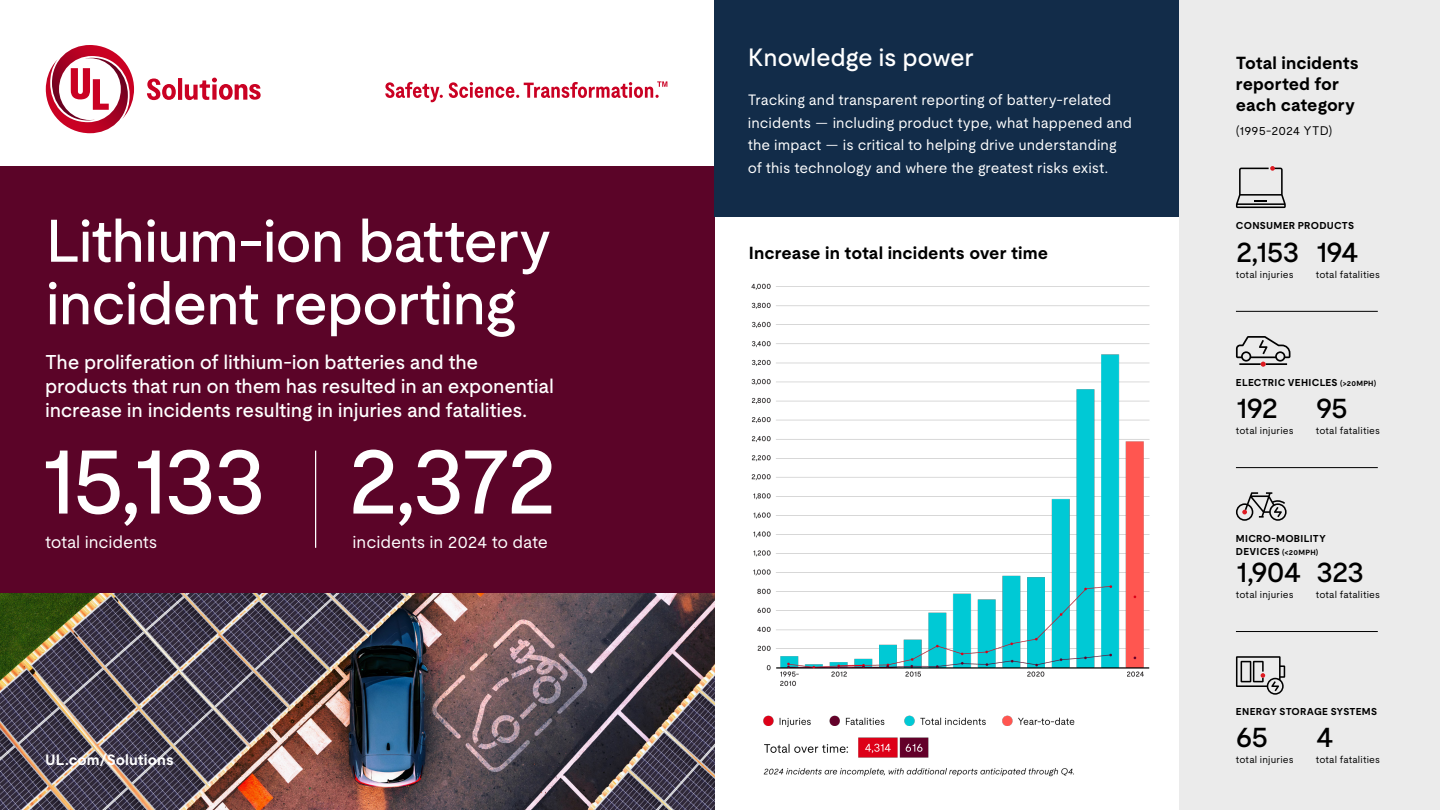
<style>
.page{position:relative;width:1440px;height:810px;background:#fff}
.page>*{position:absolute;margin:0;border:0;box-sizing:border-box;transform-origin:0 0}
.Graphic_Medium_72pt{font:500 90px "UL Moderat";letter-spacing:-.055em;color:#fff}
.Headline_Medium_48pt{font:500 60px/62.5px "UL Moderat";letter-spacing:-.03em;color:#fff}
.t1{font:500 30px "UL Moderat";letter-spacing:-.05em;color:#000}
.Subhead_20pt_Medium{font:500 25px "UL Moderat";letter-spacing:-.015em;color:#fff}
.Subhead_16pt_Medium{font:500 20px/24px "UL Moderat";letter-spacing:-.015em;color:#fff}
.Chart_Title_H3_Heading_Bold_14pt{font:700 17.5px/21px "UL Moderat";letter-spacing:.005em;color:#000}
.Callout_Regular_14pt{font:17.5px "UL Moderat";letter-spacing:-.005em;color:#fff}
.Body_copy_Regular_12pt{font:15px/22.5px "UL Moderat";color:#fff}
.Hyperlink_Bold_12pt{font:700 15px "UL Moderat";letter-spacing:.005em;color:#fff}
.Caption_Regular_10pt{font:12.5px "UL Moderat";letter-spacing:.01em;color:#000}
.t2{font:10px "UL Moderat";letter-spacing:.02em;color:#000}
.t3{font:700 10px "UL Moderat";letter-spacing:.025em;color:#000}
.t4{font:700 7.5px "UL Moderat";letter-spacing:.035em;color:#000}
.s1{font-size:7.5px}
.s2{font-size:10px}
</style>
<div class="page">
<div style="left:0;top:167px;width:714px;height:643px;background:#5b0428"></div>
<div style="left:714px;top:0;width:465px;height:217px;background:#122c49"></div>
<div style="left:1179px;top:0;width:261px;height:810px;background:#ebebeb"></div>
<img style="left:0;top:593px;width:714px;height:217px">
<svg style="left:46px;top:45px;width:215px;height:88px"></svg>
<hr style="left:315px;top:451px;width:1px;height:97px;background:#fff">
<hr style="left:1236px;top:311px;width:142px;height:1px;background:#000">
<hr style="left:1236px;top:467px;width:142px;height:1px;background:#000">
<hr style="left:1236px;top:631px;width:142px;height:1px;background:#000">
<svg style="left:1236px;top:656px;width:49px;height:39px"></svg>
<svg style="left:1236px;top:492px;width:51px;height:29px"></svg>
<svg style="left:1236px;top:336px;width:54px;height:31px"></svg>
<svg style="left:1236px;top:166px;width:50px;height:42px"></svg>
<svg style="left:385px;top:81px;width:282px;height:21px"></svg>
<img style="left:752px;top:283px;width:398px;height:494px">
<p class="Headline_Medium_48pt" style="left:45px;top:208px;width:508px">Lithium-ion battery incident reporting</p>
<p class="Subhead_16pt_Medium" style="left:45px;top:350px;width:510px">The proliferation of lithium-ion batteries and the products that run on them has resulted in an exponential increase in incidents resulting in injuries and fatalities.</p>
<p class="Graphic_Medium_72pt" style="left:40px;top:411px;width:228px">15,133</p>
<p class="Graphic_Medium_72pt" style="left:348px;top:411px;width:211px">2,372</p>
<p class="Callout_Regular_14pt" style="left:45px;top:528px;width:114px">total incidents</p>
<p class="Callout_Regular_14pt" style="left:352px;top:528px;width:197px">incidents in 2024 to date</p>
<p class="Hyperlink_Bold_12pt" style="left:45px;top:748px;width:130px">UL.com/Solutions</p>
<p class="Subhead_20pt_Medium" style="left:748px;top:37px;width:227px">Knowledge is power</p>
<p class="Body_copy_Regular_12pt" style="left:748px;top:89px;width:386px">Tracking and transparent reporting of battery-related incidents — including product type, what happened and the impact — is critical to helping drive understanding of this technology and where the greatest risks exist.</p>
<p class="Chart_Title_H3_Heading_Bold_14pt" style="left:749px;top:242px;width:301px">Increase in total incidents over time</p>
<p class="Chart_Title_H3_Heading_Bold_14pt" style="left:1236px;top:52px;width:124px">Total incidents reported for each category</p>
<p class="Caption_Regular_10pt" style="left:1236px;top:121px;width:98px">(1995-2024 YTD)</p>
<p class="t3" style="left:1236px;top:218px;width:120px">CONSUMER PRODUCTS</p>
<p class="t1" style="left:1316px;top:228px;width:44px">194</p>
<p class="t2" style="left:1316px;top:266px;width:66px">total fatalities</p>
<p class="t1" style="left:1236px;top:228px;width:65px">2,153</p>
<p class="t2" style="left:1236px;top:266px;width:59px">total injuries</p>
<p class="t3" style="left:1236px;top:374px;width:142px">ELECTRIC VEHICLES <span class="s1">(&gt;20MPH)</span></p>
<p class="t1" style="left:1316px;top:384px;width:34px">95</p>
<p class="t2" style="left:1316px;top:423px;width:66px">total fatalities</p>
<p class="t1" style="left:1236px;top:384px;width:44px">192</p>
<p class="t2" style="left:1236px;top:423px;width:59px">total injuries</p>
<p class="t3" style="left:1236px;top:531px;width:92px">MICRO-MOBILITY</p>
<p class="t4" style="left:1236px;top:546px;width:84px"><span class="s2">DEVICES</span> (&lt;20MPH)</p>
<p class="t1" style="left:1316px;top:548px;width:50px">323</p>
<p class="t2" style="left:1316px;top:587px;width:66px">total fatalities</p>
<p class="t1" style="left:1236px;top:548px;width:67px">1,904</p>
<p class="t2" style="left:1236px;top:587px;width:59px">total injuries</p>
<p class="t3" style="left:1236px;top:703px;width:143px">ENERGY STORAGE SYSTEMS</p>
<p class="t1" style="left:1316px;top:713px;width:20px">4</p>
<p class="t2" style="left:1316px;top:751px;width:66px">total fatalities</p>
<p class="t1" style="left:1236px;top:713px;width:34px">65</p>
<p class="t2" style="left:1236px;top:751px;width:59px">total injuries</p>
</div>
